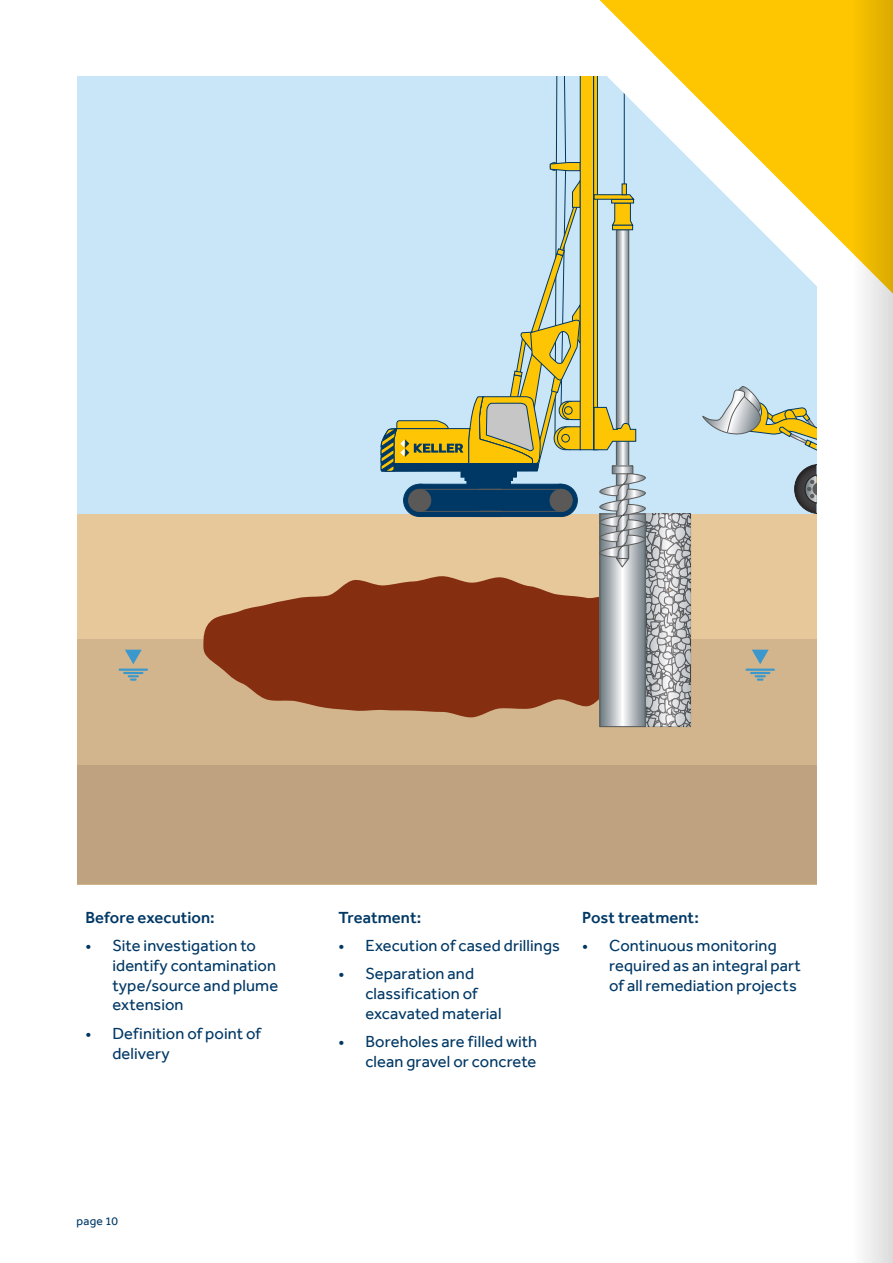
<style>
.page{position:relative;width:893px;height:1263px;background:#fff}
.page>*{position:absolute;margin:0;border:0;box-sizing:border-box;transform-origin:0 0}
.t1{font:16.5px/19.8px "Effra";letter-spacing:.005em;color:#003865}
._03_Copy{font:500 16.5px "Effra";letter-spacing:.005em;color:#003865}
.t2{font:12px "Effra";letter-spacing:.02em;color:#003865}
</style>
<div class="page">
<div style="left:77px;top:77px;width:739px;height:807px;background:#c9e6f9"></div>
<div style="left:77px;top:514px;width:739px;height:370px;background:#e7c89b"></div>
<div style="left:77px;top:639px;width:739px;height:245px;background:#d2b58c"></div>
<div style="left:77px;top:765px;width:739px;height:119px;background:#bfa280"></div>
<hr style="left:120px;top:669px;width:27px;height:2px;background:#3a98cc">
<svg style="left:124px;top:672px;width:18px;height:9px"></svg>
<svg style="left:125px;top:650px;width:17px;height:14px"></svg>
<hr style="left:746px;top:669px;width:28px;height:2px;background:#3a98cc">
<svg style="left:751px;top:672px;width:18px;height:9px"></svg>
<svg style="left:752px;top:650px;width:17px;height:14px"></svg>
<svg style="left:203px;top:576px;width:396px;height:142px;fill:#862e10"></svg>
<svg style="left:647px;top:515px;width:42px;height:210px;background:#afb0b2"></svg>
<div style="left:645px;top:513px;width:46px;height:214px;border:1px solid #585857"></div>
<svg style="left:601px;top:568px;width:43px;height:157px;background:#b7bcc0"></svg>
<div style="left:599px;top:513px;width:47px;height:214px;border:1px solid #585857"></div>
<svg style="left:380px;top:331px;width:266px;height:237px"></svg>
<svg style="left:702px;top:386px;width:114px;height:128px"></svg>
<svg style="left:531px;top:0;width:286px;height:362px"></svg>
<svg style="left:600px;top:0;width:251px;height:294px"></svg>
<svg style="left:851px;top:0;width:42px;height:1263px"></svg>
<p class="_03_Copy" style="left:85px;top:907px;width:131px">Before execution:</p>
<p class="t1" style="left:112px;top:935px;width:167px;text-indent:-27px">• Site investigation to identify contamination type/source and plume extension</p>
<p class="t1" style="left:112px;top:1023px;width:150px;text-indent:-27px">• Definition of point of delivery</p>
<p class="t2" style="left:77px;top:1213px;width:43px">page 10</p>
<p class="_03_Copy" style="left:338px;top:907px;width:84px">Treatment:</p>
<p class="t1" style="left:338px;top:935px;width:223px">• Execution of cased drillings</p>
<p class="t1" style="left:365px;top:964px;width:138px;text-indent:-27px">• Separation and classification of excavated material</p>
<p class="t1" style="left:338px;top:1031px;width:200px;text-align:right">• Boreholes are filled with clean gravel or concrete</p>
<p class="_03_Copy" style="left:582px;top:907px;width:118px">Post treatment:</p>
<p class="t1" style="left:609px;top:935px;width:193px;text-indent:-27px">• Continuous monitoring required as an integral part of all remediation projects</p>
</div>
